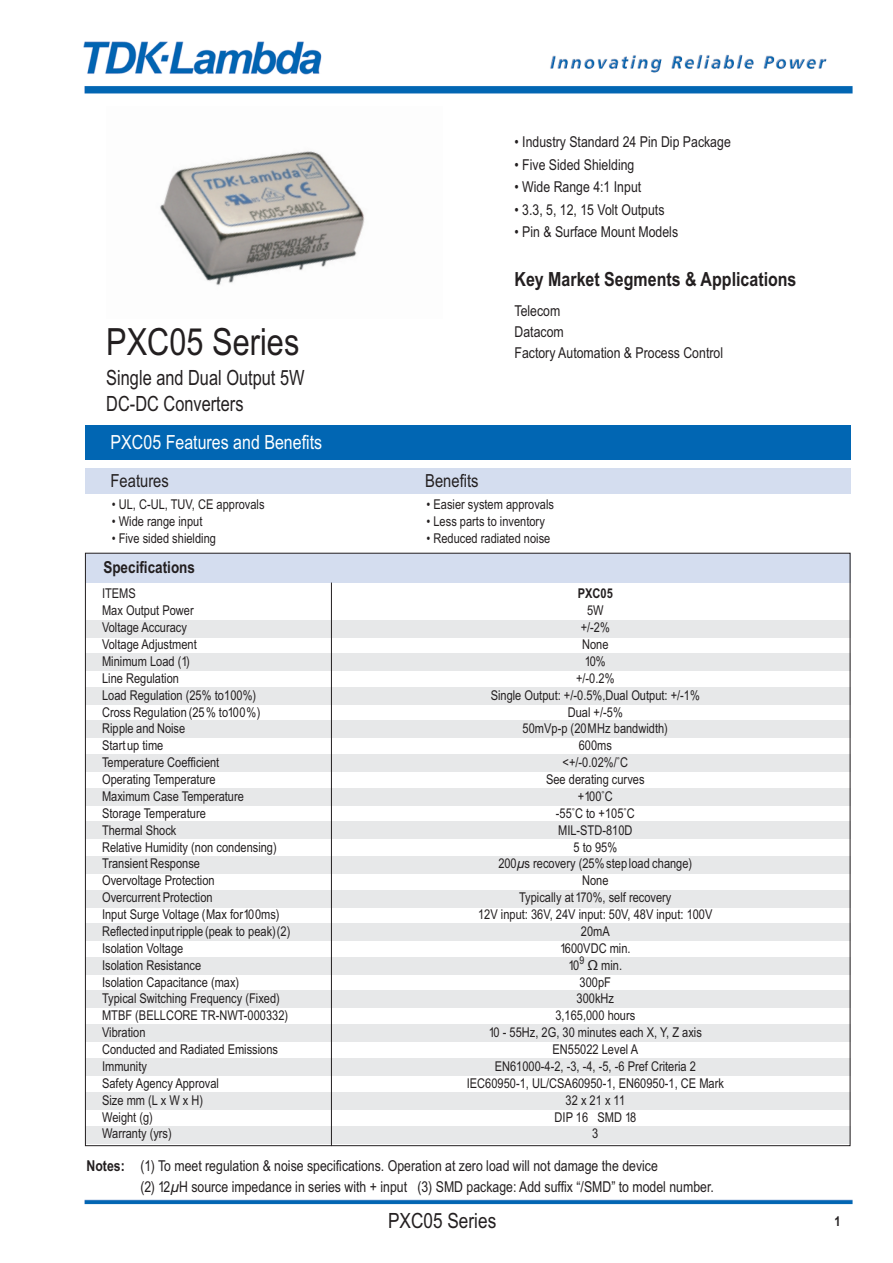
<style>
.page{position:relative;width:893px;height:1263px;background:#fff}
.page>*{position:absolute;margin:0;border:0;box-sizing:border-box;transform-origin:0 0}
.t1{font:37.5px "Arial Narrow";color:#231f20}
.t2{font:21px/25.5px "Arial Narrow";color:#231f20;scale:.95 1}
.t3{font:21px "Arial Narrow";color:#231f20}
.t4{font:700 19.5px "Arial Narrow";color:#231f20}
.t5{font:19.5px "Arial Narrow";color:#fff}
.t6{font:18px "Arial Narrow";color:#231f20}
.t7{font:700 16.5px "Arial Narrow";color:#231f20}
.t8{font:15px/21px "Arial Narrow";color:#231f20}
.t9{font:13.5px "Arial Narrow";color:#231f20}
.t10{font:13.5px "Arial Narrow";letter-spacing:.23em;color:#231f20}
.t11{font:700 13.5px "Arial Narrow";color:#231f20}
.s1{font-style:italic}
.s2{font-family:"Lucida Grande"}
.s3{font-weight:700}
</style>
<div class="page">
<img style="left:83px;top:41px;width:770px;height:1164px">
<img style="left:106px;top:106px;width:336px;height:213px">
<div style="left:85px;top:425px;width:765px;height:34px;background:#0166b3"></div>
<div style="left:85px;top:468px;width:765px;height:25px;background:#d4ddef"></div>
<div style="left:85px;top:553px;width:765px;height:30px;background:#d4ddef"></div>
<div style="left:85px;top:620px;width:765px;height:18px;background:#e7e8e9"></div>
<div style="left:85px;top:653px;width:765px;height:18px;background:#e7e8e9"></div>
<div style="left:85px;top:687px;width:765px;height:17px;background:#e7e8e9"></div>
<div style="left:85px;top:720px;width:765px;height:18px;background:#e7e8e9"></div>
<div style="left:85px;top:754px;width:765px;height:18px;background:#e7e8e9"></div>
<div style="left:85px;top:788px;width:765px;height:18px;background:#e7e8e9"></div>
<div style="left:85px;top:821px;width:765px;height:18px;background:#e7e8e9"></div>
<div style="left:85px;top:856px;width:765px;height:18px;background:#e7e8e9"></div>
<div style="left:85px;top:890px;width:765px;height:18px;background:#e7e8e9"></div>
<div style="left:85px;top:923px;width:765px;height:18px;background:#e7e8e9"></div>
<div style="left:85px;top:957px;width:765px;height:18px;background:#e7e8e9"></div>
<div style="left:85px;top:990px;width:765px;height:18px;background:#e7e8e9"></div>
<div style="left:85px;top:1024px;width:765px;height:18px;background:#e7e8e9"></div>
<div style="left:85px;top:1058px;width:765px;height:18px;background:#e7e8e9"></div>
<div style="left:85px;top:1092px;width:765px;height:17px;background:#e7e8e9"></div>
<div style="left:85px;top:1126px;width:765px;height:17px;background:#e7e8e9"></div>
<hr style="left:331px;top:583px;width:1px;height:563px;background:#231f20">
<h1 class="t1" style="left:106px;top:320px;width:195px">PXC05 Series</h1>
<h2 class="t2" style="left:106px;top:365px;width:210px">Single and Dual Output 5W<br>DC-DC Converters</h2>
<p class="t8" style="left:514px;top:131px;width:218px">• Industry Standard 24 Pin Dip Package</p>
<p class="t8" style="left:514px;top:154px;width:121px">• Five Sided Shielding</p>
<p class="t8" style="left:514px;top:176px;width:128px">• Wide Range 4:1 Input</p>
<p class="t8" style="left:514px;top:199px;width:152px">• 3.3, 5, 12, 15 Volt Outputs</p>
<p class="t8" style="left:514px;top:221px;width:165px">• Pin &amp; Surface Mount Models</p>
<h3 class="t4" style="left:514px;top:268px;width:283px">Key Market Segments &amp; Applications</h3>
<p class="t8" style="left:514px;top:300px;width:210px">Telecom<br>Datacom<br>Factory Automation &amp; Process Control</p>
<h3 class="t5" style="left:111px;top:431px;width:213px">PXC05 Features and Benefits</h3>
<h3 class="t6" style="left:111px;top:470px;width:60px">Features</h3>
<h3 class="t6" style="left:425px;top:470px;width:55px">Benefits</h3>
<p class="t9" style="left:112px;top:496px;width:154px">• UL, C-UL, TUV, CE approvals</p>
<p class="t9" style="left:426px;top:496px;width:129px">• Easier system approvals</p>
<p class="t9" style="left:112px;top:513px;width:92px">• Wide range input</p>
<p class="t9" style="left:426px;top:513px;width:120px">• Less parts to inventory</p>
<p class="t9" style="left:112px;top:531px;width:106px">• Five sided shielding</p>
<p class="t9" style="left:426px;top:531px;width:125px">• Reduced radiated noise</p>
<p class="t7" style="left:103px;top:558px;width:93px">Specifications</p>
<p class="t9" style="left:102px;top:586px;width:35px">ITEMS</p>
<p class="t11" style="left:578px;top:586px;width:37px">PXC05</p>
<p class="t9" style="left:102px;top:603px;width:93px">Max Output Power</p>
<p class="t9" style="left:587px;top:603px;width:18px">5W</p>
<p class="t9" style="left:102px;top:620px;width:86px">Voltage Accuracy</p>
<p class="t9" style="left:581px;top:620px;width:31px">+/-2%</p>
<p class="t9" style="left:102px;top:636px;width:96px">Voltage Adjustment</p>
<p class="t9" style="left:582px;top:636px;width:28px">None</p>
<p class="t9" style="left:102px;top:653px;width:89px">Minimum Load (1)</p>
<p class="t9" style="left:585px;top:653px;width:22px">10%</p>
<p class="t9" style="left:102px;top:670px;width:78px">Line Regulation</p>
<p class="t9" style="left:576px;top:670px;width:40px">+/-0.2%</p>
<p class="t9" style="left:102px;top:687px;width:156px">Load Regulation (25% to100%)</p>
<p class="t9" style="left:491px;top:687px;width:211px">Single Output: +/-0.5%,Dual Output: +/-1%</p>
<p class="t9" style="left:102px;top:704px;width:160px">Cross Regulation (25% to100%)</p>
<p class="t9" style="left:568px;top:704px;width:57px">Dual +/-5%</p>
<p class="t9" style="left:102px;top:721px;width:85px">Ripple and Noise</p>
<p class="t9" style="left:523px;top:721px;width:147px">50mVp-p (20MHz bandwidth)</p>
<p class="t9" style="left:102px;top:738px;width:63px">Start up time</p>
<p class="t9" style="left:579px;top:738px;width:35px">600ms</p>
<p class="t9" style="left:102px;top:755px;width:119px">Temperature Coefficient</p>
<p class="t9" style="left:563px;top:755px;width:67px">&lt;+/-0.02%/<sup>°</sup>C</p>
<p class="t9" style="left:102px;top:771px;width:115px">Operating Temperature</p>
<p class="t9" style="left:546px;top:771px;width:100px">See derating curves</p>
<p class="t9" style="left:102px;top:788px;width:143px">Maximum Case Temperature</p>
<p class="t9" style="left:578px;top:788px;width:36px">+100<sup>°</sup>C</p>
<p class="t9" style="left:102px;top:805px;width:105px">Storage Temperature</p>
<p class="t9" style="left:556px;top:805px;width:80px">-55<sup>°</sup>C to +105<sup>°</sup>C</p>
<p class="t9" style="left:102px;top:822px;width:76px">Thermal Shock</p>
<p class="t9" style="left:558px;top:822px;width:76px">MIL-STD-810D</p>
<p class="t9" style="left:102px;top:839px;width:176px">Relative Humidity (non condensing)</p>
<p class="t9" style="left:573px;top:839px;width:45px">5 to 95%</p>
<p class="t9" style="left:102px;top:856px;width:99px">Transient Response</p>
<p class="t9" style="left:498px;top:856px;width:195px">200<span class="s1">µ</span>s recovery (25%step load change)</p>
<p class="t9" style="left:102px;top:873px;width:114px">Overvoltage Protection</p>
<p class="t9" style="left:582px;top:873px;width:28px">None</p>
<p class="t9" style="left:102px;top:890px;width:112px">Overcurrent Protection</p>
<p class="t9" style="left:519px;top:890px;width:154px">Typically at 170%, self recovery</p>
<p class="t9" style="left:102px;top:906px;width:179px">Input Surge Voltage (Max for100ms)</p>
<p class="t9" style="left:478px;top:906px;width:236px">12V input: 36V, 24V input: 50V, 48V input: 100V</p>
<p class="t9" style="left:102px;top:923px;width:190px">Reflected inputripple (peak to peak)(2)</p>
<p class="t9" style="left:581px;top:923px;width:30px">20mA</p>
<p class="t9" style="left:102px;top:940px;width:83px">Isolation Voltage</p>
<p class="t9" style="left:560px;top:940px;width:72px">1600VDC min.</p>
<p class="t9" style="left:102px;top:957px;width:101px">Isolation Resistance</p>
<p class="t9" style="left:568px;top:957px;width:55px">10<sup>9</sup> <span class="s2">Ω</span> min.</p>
<p class="t9" style="left:102px;top:974px;width:139px">Isolation Capacitance (max)</p>
<p class="t9" style="left:580px;top:974px;width:33px">300pF</p>
<p class="t9" style="left:102px;top:991px;width:179px">Typical Switching Frequency (Fixed)</p>
<p class="t9" style="left:577px;top:991px;width:39px">300kHz</p>
<p class="t9" style="left:102px;top:1008px;width:188px">MTBF (BELLCORE TR-NWT-000332)</p>
<p class="t9" style="left:555px;top:1008px;width:82px">3,165,000 hours</p>
<p class="t9" style="left:102px;top:1025px;width:45px">Vibration</p>
<p class="t9" style="left:489px;top:1025px;width:215px">10 - 55Hz, 2G, 30 minutes each X, Y, Z axis</p>
<p class="t9" style="left:102px;top:1041px;width:178px">Conducted and Radiated Emissions</p>
<p class="t9" style="left:553px;top:1041px;width:87px">EN55022 Level A</p>
<p class="t9" style="left:102px;top:1058px;width:46px">Immunity</p>
<p class="t9" style="left:495px;top:1058px;width:203px">EN61000-4-2, -3, -4, -5, -6 Pref Criteria 2</p>
<p class="t9" style="left:102px;top:1075px;width:118px">Safety Agency Approval</p>
<p class="t9" style="left:467px;top:1075px;width:259px">IEC60950-1, UL/CSA60950-1, EN60950-1, CE Mark</p>
<p class="t9" style="left:102px;top:1092px;width:103px">Size mm (Lx W x H)</p>
<p class="t10" style="left:566px;top:1092px;width:61px">32x21x11</p>
<p class="t9" style="left:102px;top:1109px;width:52px">Weight (g)</p>
<p class="t9" style="left:555px;top:1109px;width:83px">DIP 16 SMD 18</p>
<p class="t9" style="left:102px;top:1126px;width:71px">Warranty (yrs)</p>
<p class="t9" style="left:592px;top:1126px;width:8px">3</p>
<p class="t8" style="left:141px;top:1155px;width:575px;text-indent:-54px"><span class="s3">Notes:</span> (1) To meet regulation &amp; noise specifications. Operation at zero load will not damage the device<br>(2) 12<span class="s1">µ</span>H source impedance in series with + input (3) SMD package: Add suffix “/SMD” to model number.</p>
<h2 class="t3" style="left:388px;top:1208px;width:110px">PXC05 Series</h2>
<p class="t11" style="left:835px;top:1213px;width:8px">1</p>
</div>
